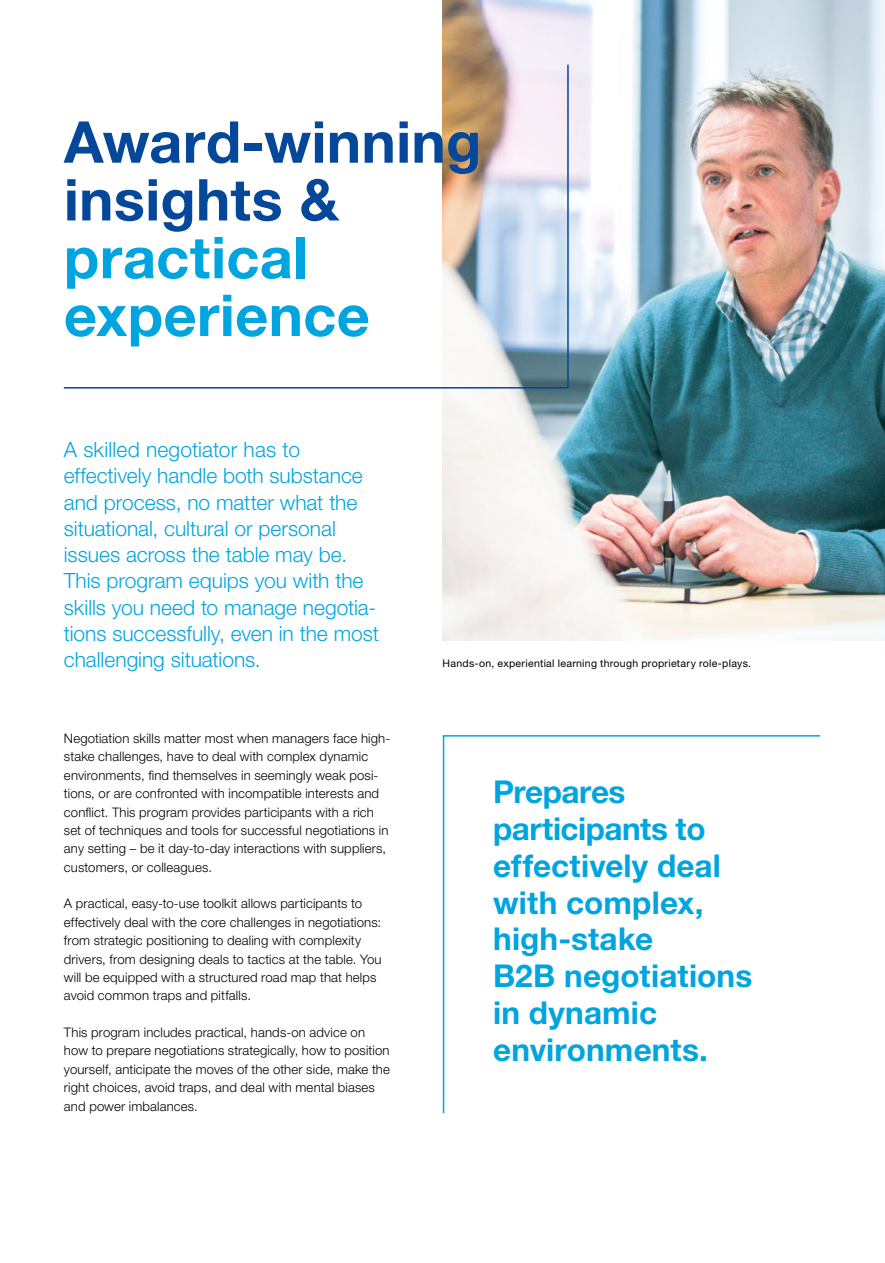
<style>
.page{position:relative;width:885px;height:1263px;background:#fff}
.page>*{position:absolute;margin:0;border:0;box-sizing:border-box;transform-origin:0 0}
.t1{font:700 57.75px/57.8px "Helvetica Neue LT Std";letter-spacing:.005em;color:#054798}
.t2{font:700 57.75px/57.8px "Helvetica Neue LT Std";letter-spacing:.005em;color:#00a5df}
.t3{font:700 31.5px/36.8px "Helvetica Neue LT Std";color:#00a5df}
.t4{font:300 21px/26.2px "Helvetica Neue LT Std";color:#00a5df}
.t5{font:300 13.2px/18.3px "Helvetica Neue LT Std";letter-spacing:.01em;color:#000}
.t6{font:10.5px "Helvetica Neue LT Std";letter-spacing:.03em;color:#000}
</style>
<div class="page">
<img style="left:442px;top:0;width:442px;height:641px">
<svg style="left:442px;top:735px;width:379px;height:379px"></svg>
<svg style="left:63px;top:63px;width:506px;height:326px"></svg>
<h1 class="t1" style="left:64px;top:112px;width:419px">Award-winning insights &amp;</h1>
<h1 class="t2" style="left:64px;top:227px;width:307px">practical experience</h1>
<p class="t4" style="left:64px;top:436px;width:316px">A skilled negotiator has to effectively handle both substance and process, no matter what the situational, cultural or personal issues across the table may be.<br>This program equips you with the skills you need to manage negotia&shy;tions successfully, even in the most challenging situations.</p>
<p class="t5" style="left:64px;top:729px;width:328px">Negotiation skills matter most when managers face high&shy;stake challenges, have to deal with complex dynamic environments, find themselves in seemingly weak posi&shy;tions, or are confronted with incompatible interests and conflict. This program provides participants with a rich set of techniques and tools for successful negotiations in any setting – be it day-to-day interactions with suppliers, customers, or colleagues.</p>
<p class="t5" style="left:64px;top:894px;width:319px">A practical, easy-to-use toolkit allows participants to effectively deal with the core challenges in negotiations: from strategic positioning to dealing with complexity drivers, from designing deals to tactics at the table. You will be equipped with a structured road map that helps avoid common traps and pitfalls.</p>
<p class="t5" style="left:64px;top:1023px;width:327px">This program includes practical, hands-on advice on how to prepare negotiations strategically, how to position yourself, anticipate the moves of the other side, make the right choices, avoid traps, and deal with mental biases and power imbalances.</p>
<p class="t6" style="left:442px;top:657px;width:310px">Hands-on, experiential learning through proprietary role-plays.</p>
<h2 class="t3" style="left:493px;top:773px;width:261px">Prepares participants to effectively deal with complex, high-stake<br>B2B negotiations in dynamic environments.</h2>
</div>
